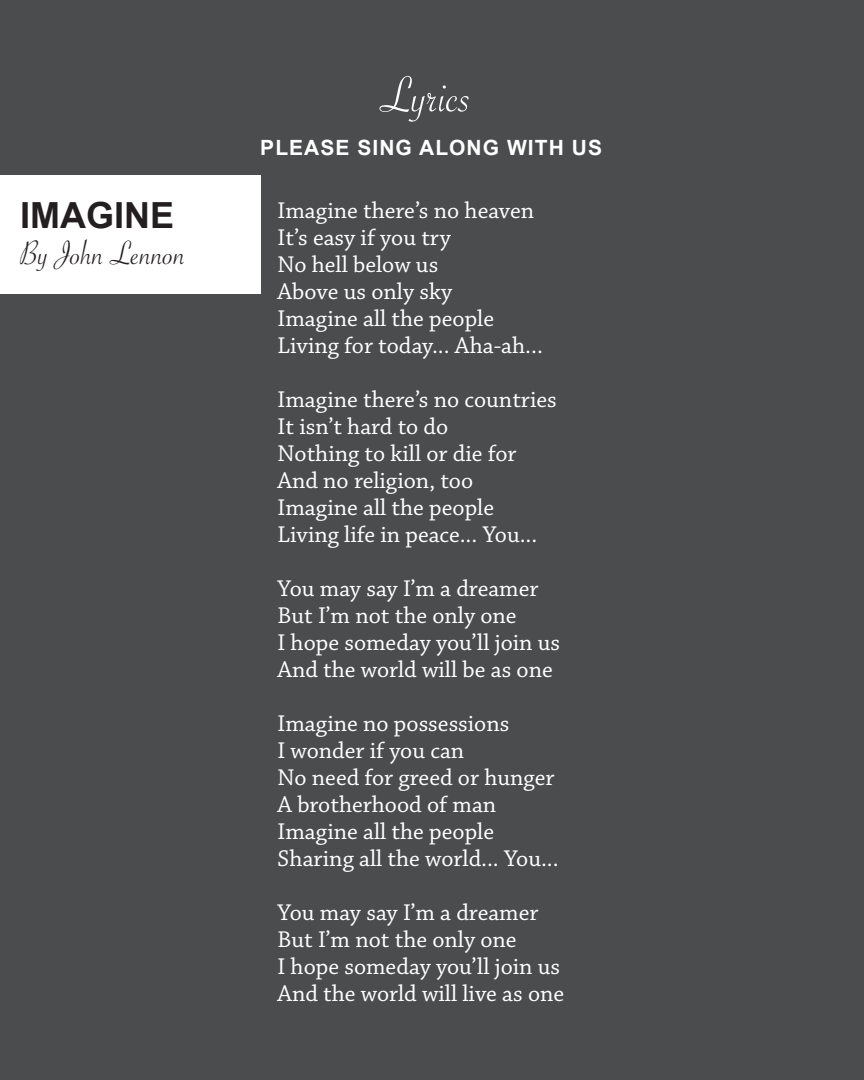
<style>
.page{position:relative;width:864px;height:1080px;background:#4b4c4d}
.page>*{position:absolute;margin:0;border:0;box-sizing:border-box;transform-origin:0 0}
.t1{font:54px "Savoye Let Plain";color:#fff}
.t2{font:36px "Savoye Let Plain";color:#231f20}
.t3{font:700 36px "Arial";color:#231f20}
.t4{font:24px "Chaparral Pro";color:#fff}
.t5{font:700 21px "Arial";letter-spacing:.05em;color:#fff}
</style>
<div class="page">
<div style="left:0;top:175px;width:260px;height:119px;background:#fff"></div>
<p class="t3" style="left:20px;top:192px;width:156px">IMAGINE</p>
<p class="t2" style="left:20px;top:230px;width:167px">By John Lennon</p>
<p class="t1" style="left:380px;top:59px;width:92px">Lyrics</p>
<p class="t5" style="left:260px;top:134px;width:343px">PLEASE SING ALONG WITH US</p>
<p class="t4" style="left:278px;top:197px;width:258px">Imagine there’s no heaven</p>
<p class="t4" style="left:278px;top:224px;width:175px">It’s easy if you try</p>
<p class="t4" style="left:278px;top:251px;width:162px">No hell below us</p>
<p class="t4" style="left:278px;top:278px;width:176px">Above us only sky</p>
<p class="t4" style="left:278px;top:305px;width:218px">Imagine all the people</p>
<p class="t4" style="left:278px;top:332px;width:267px">Living for today... Aha-ah...</p>
<p class="t4" style="left:278px;top:386px;width:281px">Imagine there’s no countries</p>
<p class="t4" style="left:278px;top:413px;width:172px">It isn’t hard to do</p>
<p class="t4" style="left:278px;top:440px;width:240px">Nothing to kill or die for</p>
<p class="t4" style="left:278px;top:467px;width:197px">And no religion, too</p>
<p class="t4" style="left:278px;top:494px;width:218px">Imagine all the people</p>
<p class="t4" style="left:278px;top:521px;width:261px">Living life in peace... You...</p>
<p class="t4" style="left:278px;top:575px;width:262px">You may say I’m a dreamer</p>
<p class="t4" style="left:278px;top:602px;width:240px">But I’m not the only one</p>
<p class="t4" style="left:278px;top:629px;width:284px">I hope someday you’ll join us</p>
<p class="t4" style="left:278px;top:656px;width:277px">And the world will be as one</p>
<p class="t4" style="left:278px;top:710px;width:233px">Imagine no possessions</p>
<p class="t4" style="left:278px;top:737px;width:188px">I wonder if you can</p>
<p class="t4" style="left:278px;top:764px;width:278px">No need for greed or hunger</p>
<p class="t4" style="left:278px;top:791px;width:220px">A brotherhood of man</p>
<p class="t4" style="left:278px;top:818px;width:218px">Imagine all the people</p>
<p class="t4" style="left:278px;top:845px;width:283px">Sharing all the world... You...</p>
<p class="t4" style="left:278px;top:899px;width:262px">You may say I’m a dreamer</p>
<p class="t4" style="left:278px;top:926px;width:240px">But I’m not the only one</p>
<p class="t4" style="left:278px;top:953px;width:284px">I hope someday you’ll join us</p>
<p class="t4" style="left:278px;top:980px;width:288px">And the world will live as one</p>
</div>
